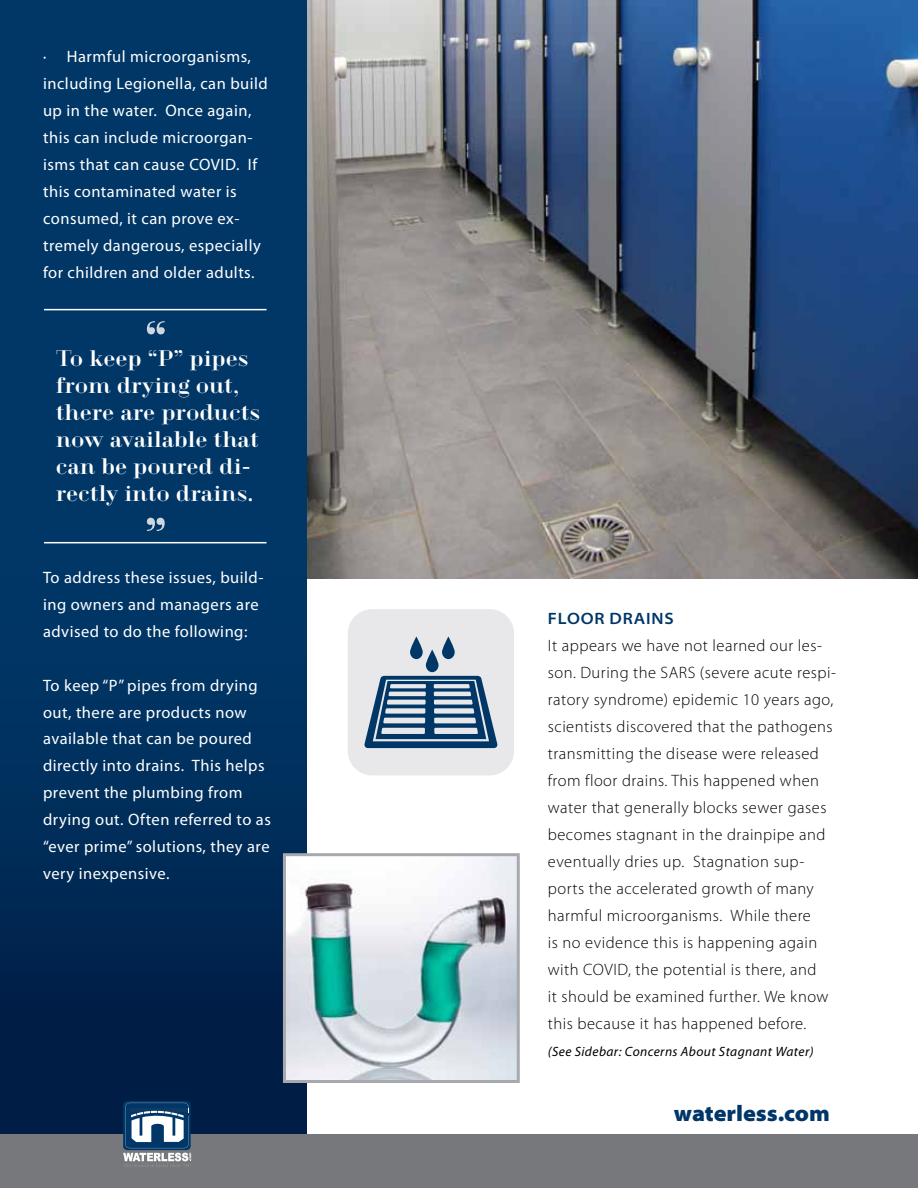
<style>
.page{position:relative;width:918px;height:1188px;background:#fff}
.page>*{position:absolute;margin:0;border:0;box-sizing:border-box;transform-origin:0 0}
.t1{font:900 semi-expanded 22.5px "Myriad Pro";color:#003768}
.t2{font:21px/27px "Geotica Three";letter-spacing:.03em;color:#fff}
.t3{font:300 16.5px/27px "Myriad Pro";letter-spacing:.03em;color:#000}
.t4{font:16.5px/27px "Myriad Pro";letter-spacing:.03em;color:#fff}
.t5{font:600 semi-expanded 16.5px "Myriad Pro";letter-spacing:.05em;color:#003767}
.t6{font:italic 13.5px "Myriad Pro";letter-spacing:.03em;color:#000}
</style>
<div class="page">
<img style="left:307px;top:0;width:611px;height:578px">
<div style="left:0;top:0;width:307px;height:1188px;background:linear-gradient(to bottom,#003f71,#00214b)"></div>
<hr style="left:44px;top:309px;width:223px;height:1px;background:#fff">
<hr style="left:44px;top:542px;width:223px;height:1px;background:#fff">
<svg style="left:147px;top:321px;width:18px;height:13px"></svg>
<svg style="left:147px;top:518px;width:18px;height:13px"></svg>
<img style="left:287px;top:857px;width:229px;height:222px">
<div style="left:283px;top:853px;width:237px;height:230px;border:3px solid #a7a9ac"></div>
<div style="left:348px;top:609px;width:166px;height:166px;background:#e8e8eb;border-radius:24px"></div>
<svg style="left:364px;top:636px;width:134px;height:112px"></svg>
<div style="left:0;top:1134px;width:918px;height:54px;background:#77787b"></div>
<svg style="left:123px;top:1101px;width:68px;height:49px"></svg>
<svg style="left:123px;top:1103px;width:69px;height:64px"></svg>
<p class="t4" style="left:43px;top:43px;width:226px">· Harmful microorganisms, including Legionella, can build up in the water. Once again, this can include microorgan&shy;isms that can cause COVID. If this contaminated water is consumed, it can prove ex&shy;tremely dangerous, especially for children and older adults.</p>
<p class="t2" style="left:56px;top:345px;width:205px">To keep “P” pipes from drying out, there are products now available that can be poured di&shy;rectly into drains.</p>
<p class="t4" style="left:43px;top:563px;width:222px">To address these issues, build&shy;ing owners and managers are advised to do the following:</p>
<p class="t4" style="left:43px;top:671px;width:229px">To keep “P” pipes from drying out, there are products now available that can be poured directly into drains. This helps prevent the plumbing from drying out. Often referred to as “ever prime” solutions, they are very inexpensive.</p>
<p class="t5" style="left:548px;top:607px;width:126px">FLOOR DRAINS</p>
<p class="t3" style="left:548px;top:631px;width:290px">It appears we have not learned our les&shy;son. During the SARS (severe acute respi&shy;ratory syndrome) epidemic 10 years ago, scientists discovered that the pathogens transmitting the disease were released from floor drains. This happened when water that generally blocks sewer gases becomes stagnant in the drainpipe and eventually dries up. Stagnation sup&shy;ports the accelerated growth of many harmful microorganisms. While there<br>is no evidence this is happening again with COVID, the potential is there, and<br>it should be examined further. We know this because it has happened before.</p>
<p class="t6" style="left:548px;top:1043px;width:267px">(See Sidebar: Concerns About Stagnant Water)</p>
<h1 class="t1" style="left:674px;top:1098px;width:158px">waterless.com</h1>
</div>
